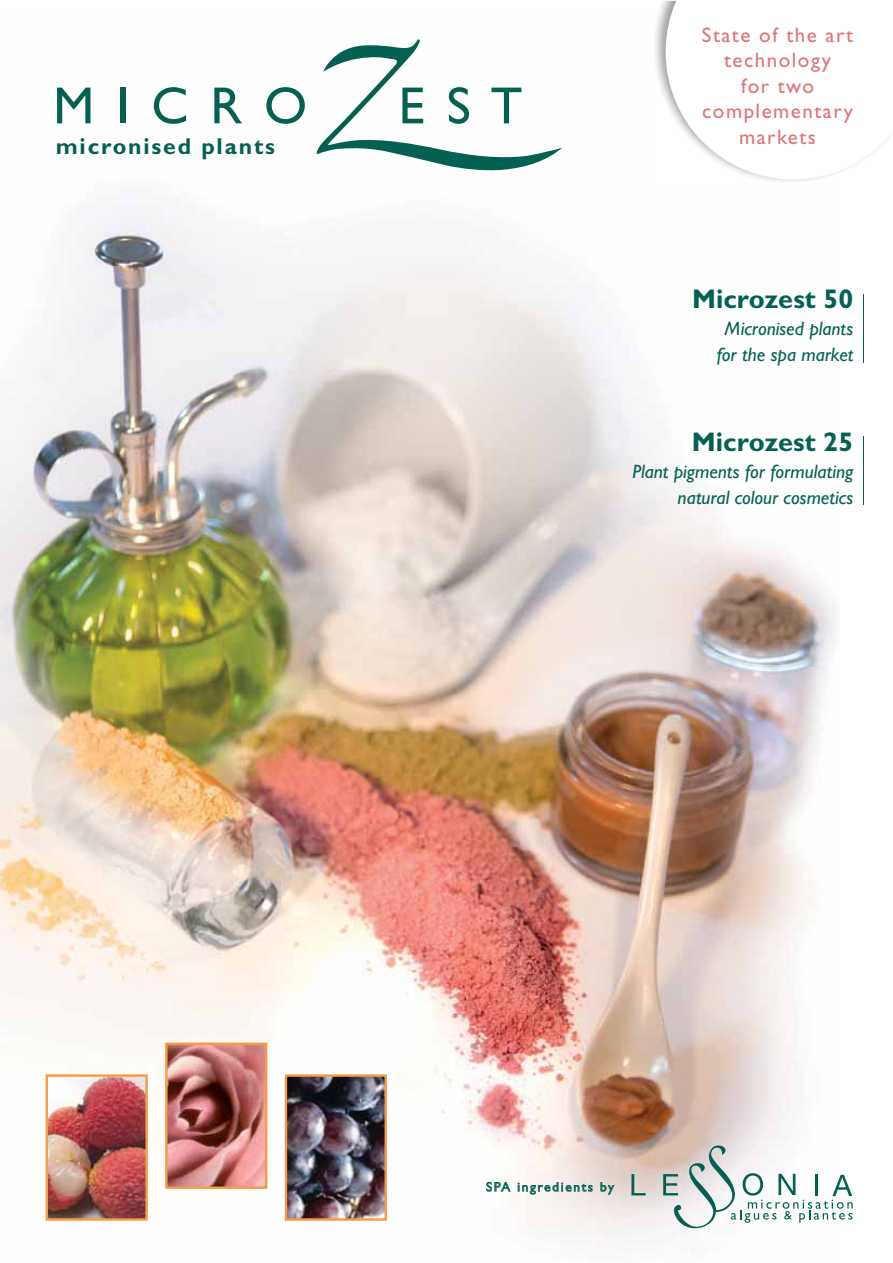
<style>
.page{position:relative;width:893px;height:1263px;background:#fff}
.page>*{position:absolute;margin:0;border:0;box-sizing:border-box;transform-origin:0 0}
.t1{font:700 27px "Gill Sans";color:#046151}
.t2{font:700 23.1px "Gill Sans";letter-spacing:.08em;color:#046151}
.t3{font:21px/25.5px "Gill Sans";letter-spacing:.07em;color:#dd7675;text-align:center}
.t4{font:italic 19.35px/26.5px "Gill Sans";color:#046151;text-align:center}
.t5{font:13.2px "Gill Sans";letter-spacing:.13em;color:#046151}
</style>
<div class="page">
<img style="left:0;top:87px;width:836px;height:1158px">
<hr style="left:862px;top:295px;width:1px;height:68px;background:#046151">
<hr style="left:862px;top:436px;width:1px;height:68px;background:#046151">
<img style="left:46px;top:1074px;width:102px;height:147px">
<img style="left:165px;top:1043px;width:102px;height:146px">
<img style="left:285px;top:1074px;width:102px;height:147px">
<svg style="left:486px;top:1182px;width:24px;height:10px"></svg>
<svg style="left:517px;top:1182px;width:75px;height:13px"></svg>
<svg style="left:600px;top:1182px;width:14px;height:13px"></svg>
<svg style="left:631px;top:1174px;width:14px;height:21px"></svg>
<svg style="left:663px;top:1145px;width:189px;height:83px"></svg>
<img style="left:653px;top:1px;width:183px;height:186px">
<svg style="left:665px;top:1px;width:226px;height:178px"></svg>
<svg style="left:56px;top:133px;width:84px;height:25px"></svg>
<svg style="left:154px;top:134px;width:144px;height:18px"></svg>
<svg style="left:57px;top:88px;width:33px;height:35px"></svg>
<div style="left:120px;top:88px;width:5px;height:35px;background:#046151"></div>
<svg style="left:154px;top:87px;width:32px;height:37px"></svg>
<svg style="left:214px;top:88px;width:28px;height:35px"></svg>
<svg style="left:266px;top:87px;width:39px;height:37px"></svg>
<svg style="left:314px;top:39px;width:248px;height:133px"></svg>
<p class="t2" style="left:56px;top:138px;width:221px">micronised plants</p>
<p class="t3" style="left:702px;top:24px;width:153px">State of the art technology<br>for two complementary</p>
<p class="t3" style="left:739px;top:126px;width:78px">markets</p>
<h1 class="t1" style="left:692px;top:290px;width:163px">Microzest 50</h1>
<p class="t4" style="left:716px;top:317px;width:138px">Micronised plants for the spa market</p>
<h1 class="t1" style="left:691px;top:433px;width:163px">Microzest 25</h1>
<p class="t4" style="left:632px;top:460px;width:222px;text-align:right">Plant pigments for formulating natural colour cosmetics</p>
<p class="t5" style="left:486px;top:1182px;width:129px">SPA ingredients by</p>
</div>
